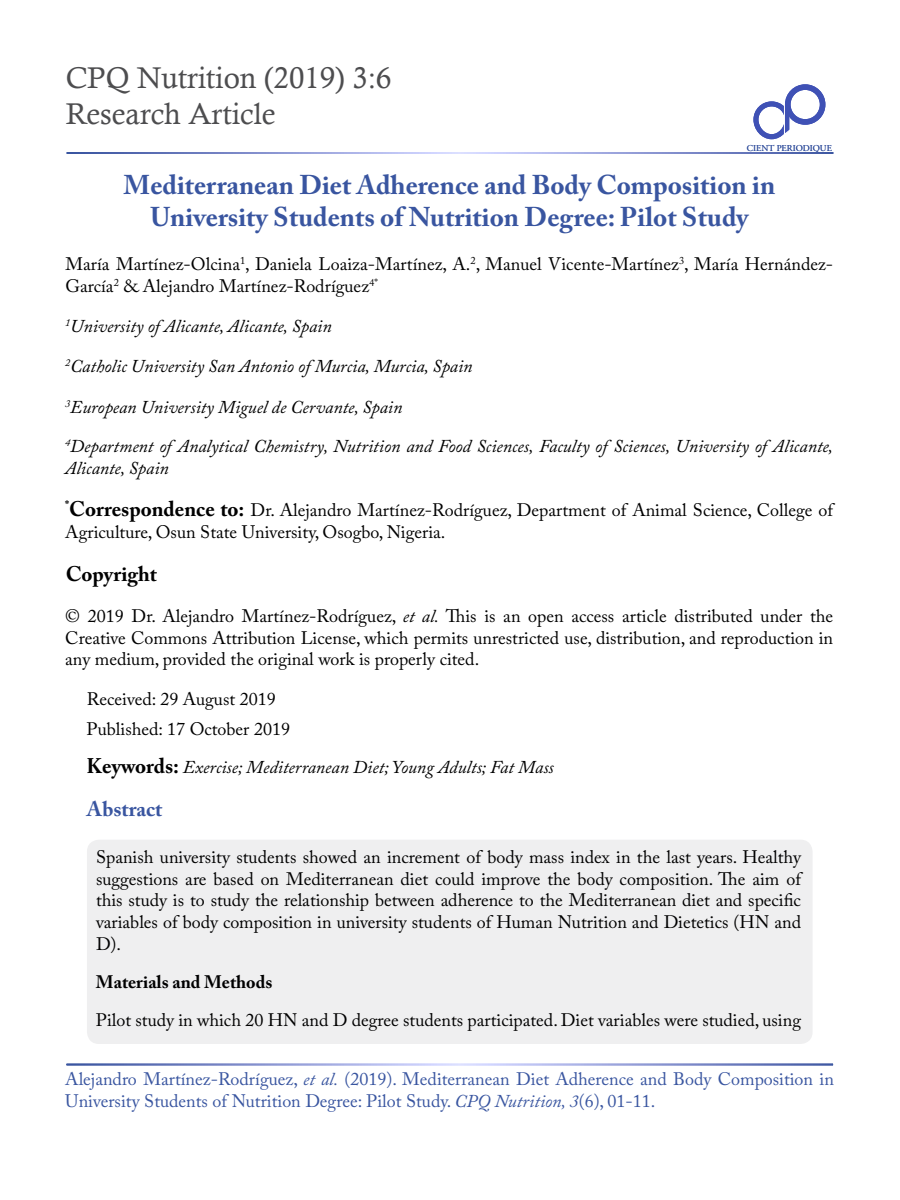
<style>
.page{position:relative;width:900px;height:1200px;background:#fff}
.page>*{position:absolute;margin:0;border:0;box-sizing:border-box;transform-origin:0 0}
.t1{font:30px/36px "Calisto";color:#4d4d4f}
.t2{font:700 27px/32.4px "Adobe Caslon Pro";color:#3955a0;text-align:center}
.t3{font:700 21px "Adobe Caslon Pro";color:#000}
.t4{font:700 21px "Adobe Caslon Pro";color:#3955a0}
.t5{font:18px/21.6px "Adobe Caslon Pro";color:#000}
.t6{font:italic 18px/21.6px "Adobe Caslon Pro";color:#000}
.t7{font:18px/21.6px "Adobe Caslon Pro";color:#3955a0}
.t8{font:700 18px "Adobe Caslon Pro";color:#000}
.t9{font:9px "Adobe Garamond Pro";color:#3955a0}
.s1{font-weight:700;font-size:21px}
.s2{font-style:italic}
.s3{font-weight:700;font-style:normal;font-size:21px}
</style>
<div class="page">
<div style="left:87px;top:840px;width:726px;height:204px;background:#efeff0;border-radius:12px"></div>
<div style="left:753px;top:101px;width:37px;height:38px;border:5px solid #3f51b5;border-radius:50%"></div>
<svg style="left:784px;top:106px;width:6px;height:23px"></svg>
<hr style="left:785px;top:105px;width:4px;height:29px;background:#3f51b5">
<svg style="left:783px;top:129px;width:7px;height:6px"></svg>
<div style="left:785px;top:84px;width:40px;height:41px;border:6px solid #3f51b5;border-radius:50%"></div>
<h1 class="t1" style="left:66px;top:59px;width:327px">CPQ Nutrition (2019) 3:6<br>Research Article</h1>
<p class="t9" style="left:747px;top:142px;width:86px">CIENT PERIODIQUE</p>
<h2 class="t2" style="left:124px;top:169px;width:653px">Mediterranean Diet Adherence and Body Composition in<br>University Students of Nutrition Degree: Pilot Study</h2>
<p class="t5" style="left:65px;top:253px;width:769px">María Martínez-Olcina<sup>1</sup>, Daniela Loaiza-Martínez, A.<sup>2</sup>, Manuel Vicente-Martínez<sup>3</sup>, María Hernández-<br>García<sup>2</sup> &amp; Alejandro Martínez-Rodríguez<sup>4*</sup></p>
<p class="t6" style="left:65px;top:315px;width:268px"><sup>1</sup>University of Alicante, Alicante, Spain</p>
<p class="t6" style="left:65px;top:355px;width:409px"><sup>2</sup>Catholic University San Antonio of Murcia, Murcia, Spain</p>
<p class="t6" style="left:65px;top:396px;width:339px"><sup>3</sup>European University Miguel de Cervante, Spain</p>
<p class="t6" style="left:65px;top:435px;width:770px"><sup>4</sup>Department of Analytical Chemistry, Nutrition and Food Sciences, Faculty of Sciences, University of Alicante,<br>Alicante, Spain</p>
<p class="t5" style="left:65px;top:499px;width:769px"><sup>*</sup><span class="s1">Correspondence to:</span> Dr. Alejandro Martínez-Rodríguez, Department of Animal Science, College of<br>Agriculture, Osun State University, Osogbo, Nigeria.</p>
<p class="t3" style="left:66px;top:561px;width:93px">Copyright</p>
<p class="t5" style="left:65px;top:605px;width:769px;text-align:justify">© 2019 Dr. Alejandro Martínez-Rodríguez, <span class="s2">et al.</span> This is an open access article distributed under the Creative Commons Attribution License, which permits unrestricted use, distribution, and reproduction in any medium, provided the original work is properly cited.</p>
<p class="t5" style="left:87px;top:688px;width:190px">Received: 29 August 2019</p>
<p class="t5" style="left:87px;top:718px;width:205px">Published: 17 October 2019</p>
<p class="t6" style="left:87px;top:756px;width:469px"><span class="s3">Keywords:</span> Exercise; Mediterranean Diet; Young Adults; Fat Mass</p>
<p class="t4" style="left:87px;top:796px;width:77px">Abstract</p>
<p class="t5" style="left:96px;top:846px;width:707px;text-align:justify">Spanish university students showed an increment of body mass index in the last years. Healthy suggestions are based on Mediterranean diet could improve the body composition. The aim of this study is to study the relationship between adherence to the Mediterranean diet and specific variables of body composition in university students of Human Nutrition and Dietetics (HN and D).</p>
<p class="t8" style="left:96px;top:971px;width:178px">Materials and Methods</p>
<p class="t5" style="left:96px;top:1009px;width:707px">Pilot study in which 20 HN and D degree students participated. Diet variables were studied, using</p>
<p class="t7" style="left:65px;top:1068px;width:770px">Alejandro Martínez-Rodríguez, <span class="s2">et al.</span> (2019). Mediterranean Diet Adherence and Body Composition in<br>University Students of Nutrition Degree: Pilot Study. <span class="s2">CPQ Nutrition, 3</span>(6), 01-11.</p>
</div>
